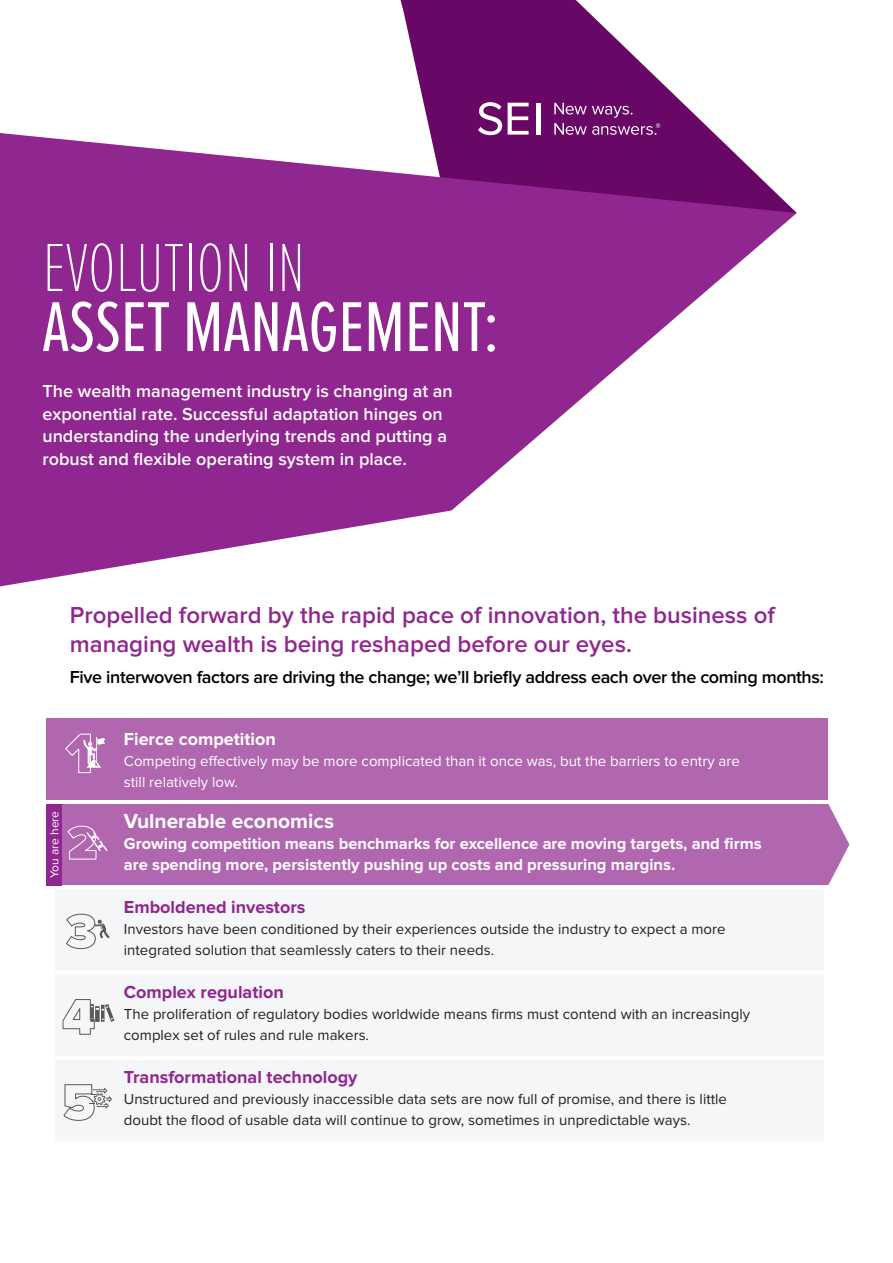
<style>
.page{position:relative;width:893px;height:1263px;background:#fff}
.page>*{position:absolute;margin:0;border:0;box-sizing:border-box;transform-origin:0 0}
.t1{font:73.2px "Proxima Nova A Ex Cn";color:#fff}
.t2{font:100 70.5px "Proxima Nova A Ex Cn";color:#fff}
.t3{font:600 24px/28.5px "Proxima Nova";color:#90268f}
.t4{font:700 21px "Proxima Nova";color:#fff}
.t5{font:600 18px/22.5px "Proxima Nova";color:#fff}
.t6{font:600 18px "Proxima Nova";letter-spacing:-.02em;color:#010101}
.t7{font:700 18px "Proxima Nova";color:#90268f}
.t8{font:700 18px "Proxima Nova";color:#fff}
.t9{font:700 16.5px/21px "Proxima Nova";color:#fff}
.t10{font:15px/21px "Proxima Nova";color:#231f20}
.t11{font:15px/21px "Proxima Nova";color:#fff}
.t12{font:12px "Proxima Nova";color:#fff}
</style>
<div class="page">
<div style="left:46px;top:719px;width:782px;height:81px;background:#b167b0"></div>
<div style="left:62px;top:804px;width:787px;height:81px;background:#b167b0"></div>
<svg style="left:401px;top:0;width:313px;height:133px;fill:#680765"></svg>
<svg style="left:0;top:133px;width:797px;height:453px;fill:#90268f"></svg>
<hr style="left:536px;top:103px;width:4px;height:32px;background:#fff">
<svg style="left:508px;top:103px;width:21px;height:32px"></svg>
<svg style="left:478px;top:102px;width:24px;height:33px"></svg>
<svg style="left:554px;top:103px;width:106px;height:32px;background:#802f7e"></svg>
<svg style="left:67px;top:825px;width:41px;height:35px"></svg>
<svg style="left:65px;top:733px;width:40px;height:40px"></svg>
<svg style="left:62px;top:999px;width:52px;height:36px"></svg>
<svg style="left:63px;top:1084px;width:49px;height:37px"></svg>
<svg style="left:66px;top:913px;width:44px;height:36px"></svg>
<div style="left:46px;top:804px;width:16px;height:81px;background:#90268f"></div>
<h2 class="t2" style="left:43px;top:229px;width:264px">EVOLUTION IN</h2>
<h1 class="t1" style="left:42px;top:287px;width:458px">ASSET MANAGEMENT:</h1>
<p class="t5" style="left:43px;top:381px;width:412px">The wealth management industry is changing at an exponential rate. Successful adaptation hinges on understanding the underlying trends and putting a robust and flexible operating system in place.</p>
<h3 class="t3" style="left:70px;top:602px;width:707px">Propelled forward by the rapid pace of innovation, the business of managing wealth is being reshaped before our eyes.</h3>
<p class="t6" style="left:70px;top:669px;width:755px">Five interwoven factors are driving the change; we’ll briefly address each over the coming months:</p>
<p class="t12" style="left:49px;top:878px;width:68px;rotate:-90deg">You are here</p>
<p class="t8" style="left:124px;top:731px;width:154px">Fierce competition</p>
<p class="t11" style="left:124px;top:752px;width:617px">Competing effectively may be more complicated than it once was, but the barriers to entry are still relatively low.</p>
<h3 class="t4" style="left:124px;top:812px;width:212px">Vulnerable economics</h3>
<p class="t9" style="left:124px;top:834px;width:639px">Growing competition means benchmarks for excellence are moving targets, and firms are spending more, persistently pushing up costs and pressuring margins.</p>
<p class="t7" style="left:124px;top:899px;width:183px">Emboldened investors</p>
<p class="t10" style="left:124px;top:919px;width:603px">Investors have been conditioned by their experiences outside the industry to expect a more integrated solution that seamlessly caters to their needs.</p>
<p class="t7" style="left:124px;top:984px;width:161px">Complex regulation</p>
<p class="t10" style="left:124px;top:1004px;width:628px">The proliferation of regulatory bodies worldwide means firms must contend with an increasingly complex set of rules and rule makers.</p>
<p class="t7" style="left:124px;top:1069px;width:235px">Transformational technology</p>
<p class="t10" style="left:124px;top:1089px;width:605px">Unstructured and previously inaccessible data sets are now full of promise, and there is little doubt the flood of usable data will continue to grow, sometimes in unpredictable ways.</p>
</div>
